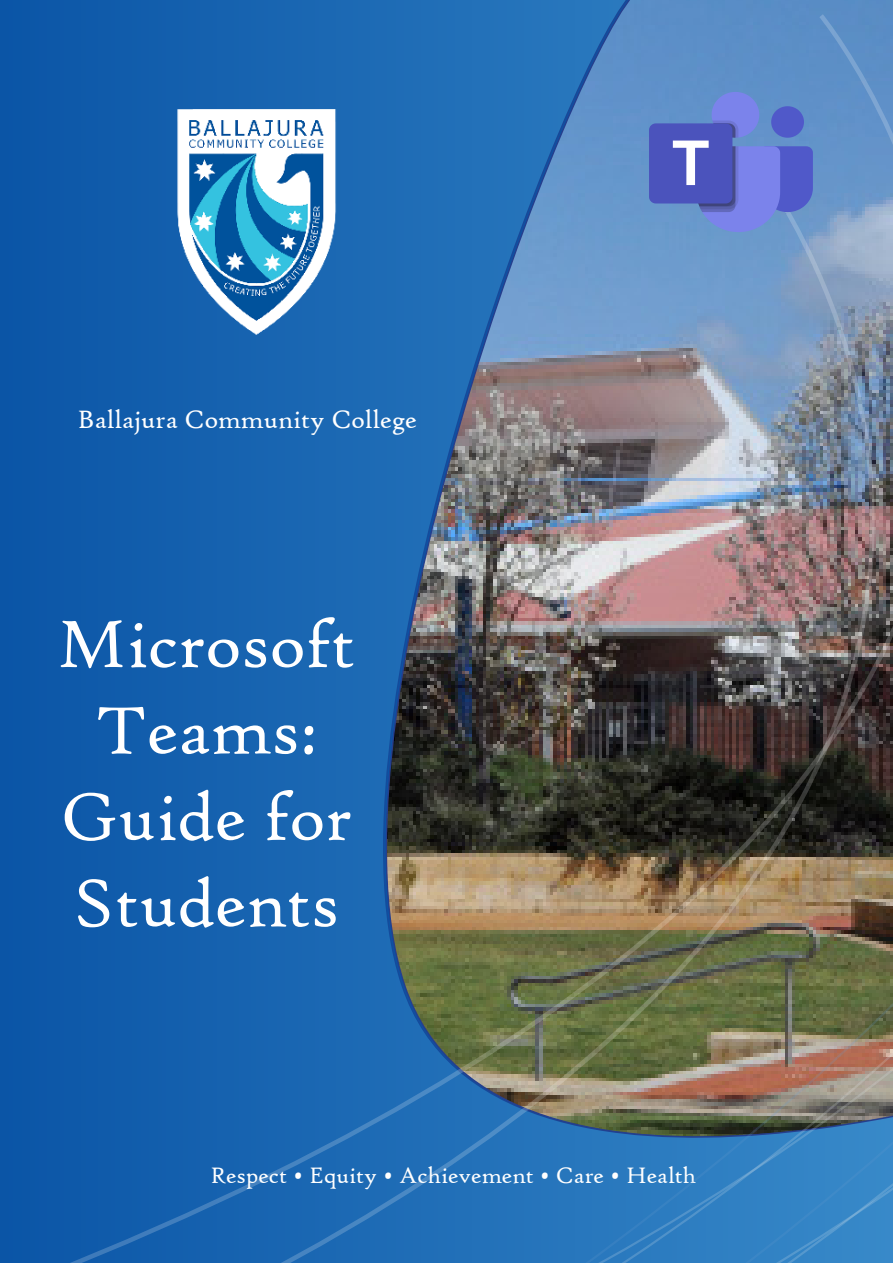
<style>
.page{position:relative;width:893px;height:1263px;background:#fff}
.page>*{position:absolute;margin:0;border:0;box-sizing:border-box;transform-origin:0 0}
.t1{font:72px/86.4px "High Tower Text";color:#fff;text-align:center}
.t2{font:27px "High Tower Text";color:#fff}
.t3{font:24px "High Tower Text";color:#fff}
</style>
<div class="page">
<svg style="left:27px;top:11px;width:866px;height:134px;background:#3376ba"></svg>
<img style="left:0;top:145px;width:893px;height:1118px">
<img style="left:136px;top:64px;width:223px;height:312px">
<svg style="left:649px;top:92px;width:164px;height:140px;background:#6378cd"></svg>
<p class="t2" style="left:77px;top:404px;width:341px">Ballajura Community College</p>
<p class="t1" style="left:57px;top:601px;width:300px">Microsoft<br>Teams:</p>
<p class="t1" style="left:60px;top:774px;width:293px;text-align:left">Guide for<br>Students</p>
<p class="t3" style="left:210px;top:1161px;width:487px">Respect • Equity • Achievement • Care • Health</p>
</div>
